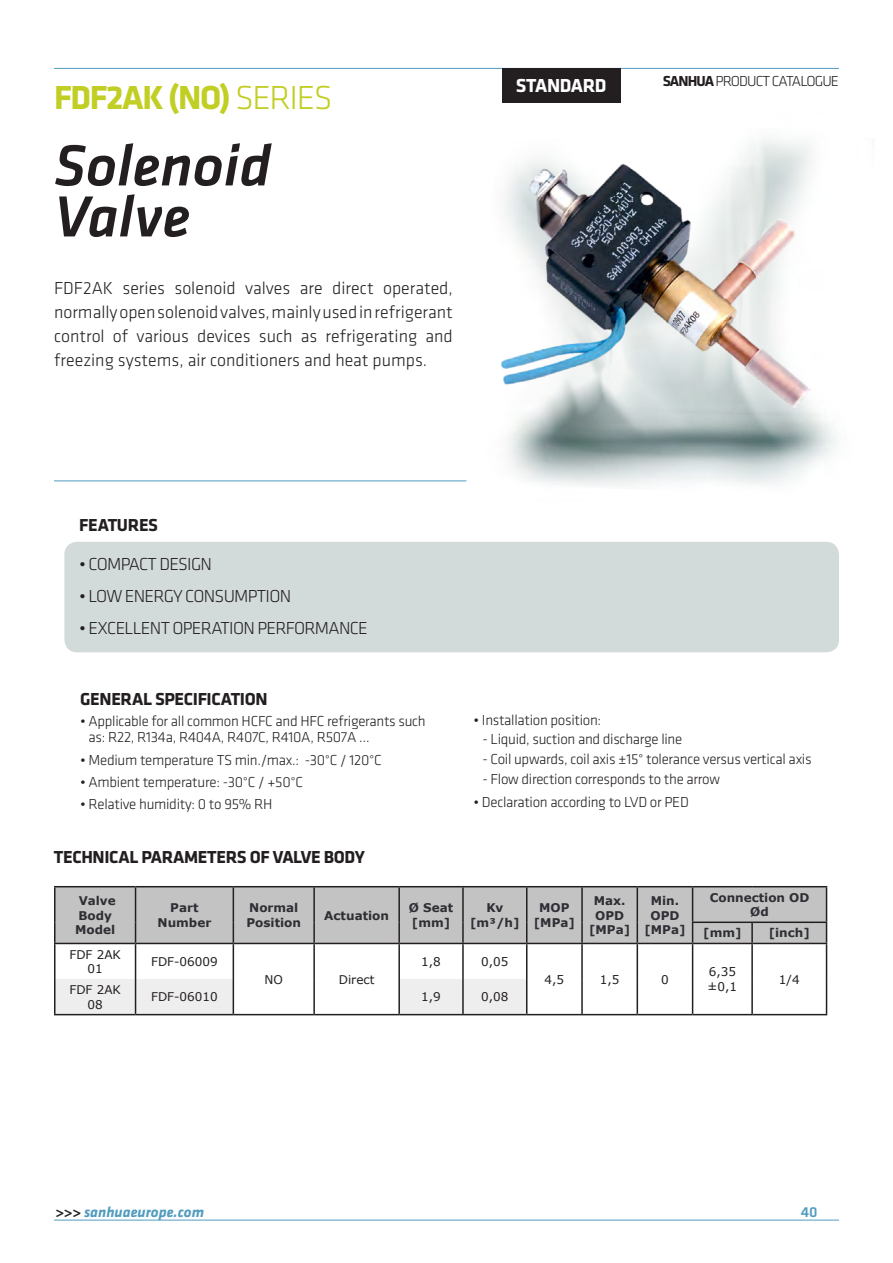
<style>
.page{position:relative;width:893px;height:1263px;background:#fff}
.page>*{position:absolute;margin:0;border:0;box-sizing:border-box;transform-origin:0 0}
.t1{font:italic 500 60px/51px "Klavika";color:#231f20}
.t2{font:700 34.5px "Klavika";letter-spacing:-.04em;color:#c1ce23}
.t3{font:700 19.5px "Klavika";letter-spacing:-.02em;color:#fff}
.t4{font:300 18px/24px "Klavika";letter-spacing:-.04em;color:#231f20;text-align:justify}
.t5{font:700 18px "Klavika";letter-spacing:-.02em;color:#231f20}
.t6{font:300 15px/16.5px "Klavika";letter-spacing:-.02em;color:#231f20}
.t7{font:300 15px "Klavika";letter-spacing:-.06em;color:#231f20}
.t8{font:italic 700 15px "Klavika";color:#529cbe}
.t9{font:500 15px "Klavika";color:#529cbe}
.t10{font:700 12px/14.4px "Verdana";color:#2f2e34}
.sanhua{font:12px/14.4px "Verdana";color:#231f20;text-align:center}
.s1{font-weight:300}
.s2{font-weight:700}
.s3{font-style:normal;color:#231f20}
</style>
<div class="page">
<hr style="left:54px;top:1220px;width:785px;height:1px;background:#529cbe">
<img style="left:455px;top:139px;width:382px;height:347px">
<img style="left:500px;top:164px;width:310px;height:244px">
<hr style="left:54px;top:68px;width:785px;height:1px;background:#529cbe">
<div style="left:502px;top:68px;width:119px;height:35px;background:#231f20"></div>
<hr style="left:54px;top:480px;width:412px;height:1px;background:#529cbe">
<div style="left:64px;top:542px;width:775px;height:110px;background:#d3dbda;border-radius:13px"></div>
<svg style="left:56px;top:944px;width:770px;height:70px"></svg>
<svg style="left:56px;top:979px;width:470px;height:35px"></svg>
<hr style="left:54px;top:887px;width:2px;height:35px;background:#231f20">
<hr style="left:693px;top:886px;width:59px;height:1px;background:#231f20">
<hr style="left:752px;top:886px;width:75px;height:1px;background:#231f20">
<hr style="left:54px;top:922px;width:2px;height:21px;background:#231f20">
<hr style="left:693px;top:943px;width:59px;height:1px;background:#231f20">
<hr style="left:752px;top:943px;width:75px;height:1px;background:#231f20">
<svg style="left:55px;top:887px;width:772px;height:56px;background:#bcbcbc"></svg>
<hr style="left:135px;top:944px;width:1px;height:35px;background:#231f20">
<hr style="left:233px;top:944px;width:1px;height:35px;background:#231f20">
<hr style="left:313px;top:944px;width:2px;height:35px;background:#231f20">
<hr style="left:398px;top:944px;width:2px;height:35px;background:#231f20">
<hr style="left:462px;top:944px;width:2px;height:35px;background:#231f20">
<hr style="left:526px;top:944px;width:1px;height:35px;background:#231f20">
<hr style="left:581px;top:944px;width:2px;height:35px;background:#231f20">
<hr style="left:637px;top:944px;width:1px;height:35px;background:#231f20">
<hr style="left:692px;top:944px;width:1px;height:35px;background:#231f20">
<hr style="left:751px;top:944px;width:2px;height:35px;background:#231f20">
<hr style="left:826px;top:944px;width:1px;height:35px;background:#231f20">
<hr style="left:54px;top:979px;width:2px;height:35px;background:#231f20">
<hr style="left:135px;top:979px;width:1px;height:35px;background:#231f20">
<hr style="left:233px;top:979px;width:1px;height:35px;background:#231f20">
<hr style="left:313px;top:979px;width:2px;height:35px;background:#231f20">
<hr style="left:398px;top:979px;width:2px;height:35px;background:#231f20">
<hr style="left:462px;top:979px;width:2px;height:35px;background:#231f20">
<hr style="left:526px;top:979px;width:1px;height:35px;background:#231f20">
<hr style="left:581px;top:979px;width:2px;height:35px;background:#231f20">
<hr style="left:637px;top:979px;width:1px;height:35px;background:#231f20">
<hr style="left:692px;top:979px;width:1px;height:35px;background:#231f20">
<hr style="left:751px;top:979px;width:2px;height:35px;background:#231f20">
<hr style="left:826px;top:979px;width:1px;height:35px;background:#231f20">
<hr style="left:54px;top:944px;width:2px;height:35px;background:#231f20">
<hr style="left:54px;top:886px;width:82px;height:1px;background:#231f20">
<hr style="left:136px;top:886px;width:97px;height:1px;background:#231f20">
<hr style="left:233px;top:886px;width:81px;height:1px;background:#231f20">
<hr style="left:314px;top:886px;width:85px;height:1px;background:#231f20">
<hr style="left:399px;top:886px;width:64px;height:1px;background:#231f20">
<hr style="left:463px;top:886px;width:64px;height:1px;background:#231f20">
<hr style="left:527px;top:886px;width:55px;height:1px;background:#231f20">
<hr style="left:582px;top:886px;width:55px;height:1px;background:#231f20">
<hr style="left:637px;top:886px;width:56px;height:1px;background:#231f20">
<hr style="left:233px;top:943px;width:81px;height:1px;background:#231f20">
<hr style="left:314px;top:943px;width:85px;height:1px;background:#231f20">
<hr style="left:399px;top:943px;width:64px;height:1px;background:#231f20">
<hr style="left:463px;top:943px;width:64px;height:1px;background:#231f20">
<hr style="left:527px;top:943px;width:55px;height:1px;background:#231f20">
<hr style="left:582px;top:943px;width:55px;height:1px;background:#231f20">
<hr style="left:637px;top:943px;width:56px;height:1px;background:#231f20">
<hr style="left:233px;top:1014px;width:81px;height:1px;background:#231f20">
<hr style="left:314px;top:1014px;width:85px;height:1px;background:#231f20">
<hr style="left:527px;top:1014px;width:55px;height:1px;background:#231f20">
<hr style="left:582px;top:1014px;width:55px;height:1px;background:#231f20">
<hr style="left:637px;top:1014px;width:56px;height:1px;background:#231f20">
<hr style="left:693px;top:1014px;width:59px;height:1px;background:#231f20">
<hr style="left:752px;top:1014px;width:75px;height:1px;background:#231f20">
<hr style="left:54px;top:943px;width:82px;height:1px;background:#231f20">
<hr style="left:136px;top:943px;width:97px;height:1px;background:#231f20">
<hr style="left:54px;top:1014px;width:82px;height:1px;background:#231f20">
<hr style="left:136px;top:1014px;width:97px;height:1px;background:#231f20">
<hr style="left:399px;top:1014px;width:64px;height:1px;background:#231f20">
<hr style="left:463px;top:1014px;width:64px;height:1px;background:#231f20">
<p class="t2" style="left:54px;top:79px;width:280px">FDF2AK (NO) <span class="s1">SERIES</span></p>
<p class="t1" style="left:54px;top:141px;width:219px">Solenoid<br>Valve</p>
<p class="t4" style="left:54px;top:276px;width:400px">FDF2AK series solenoid valves are direct operated, normally open solenoid valves, mainly used in refrigerant control of various devices such as refrigerating and freezing systems, air conditioners and heat pumps.</p>
<p class="t3" style="left:516px;top:74px;width:92px">STANDARD</p>
<p class="t7" style="left:663px;top:73px;width:178px"><span class="s2">SANHUA</span> PRODUCT CATALOGUE</p>
<p class="t5" style="left:79px;top:515px;width:80px">FEATURES</p>
<p class="t4" style="left:79px;top:552px;width:134px">• COMPACT DESIGN</p>
<p class="t4" style="left:79px;top:584px;width:213px">• LOW ENERGY CONSUMPTION</p>
<p class="t4" style="left:79px;top:616px;width:290px">• EXCELLENT OPERATION PERFORMANCE</p>
<p class="t5" style="left:80px;top:689px;width:189px">GENERAL SPECIFICATION</p>
<p class="t6" style="left:89px;top:713px;width:339px;text-indent:-8px">• Applicable for all common HCFC and HFC refrigerants such as: R22, R134a, R404A, R407C, R410A, R507A …</p>
<p class="t6" style="left:80px;top:752px;width:303px">• Medium temperature TS min./max.: -30°C / 120°C</p>
<p class="t6" style="left:80px;top:774px;width:225px">• Ambient temperature: -30°C / +50°C</p>
<p class="t6" style="left:80px;top:796px;width:194px">• Relative humidity: 0 to 95% RH</p>
<p class="t5" style="left:54px;top:847px;width:312px">TECHNICAL PARAMETERS OF VALVE BODY</p>
<p class="t10" style="left:78px;top:893px;width:39px">Valve<br>Body</p>
<p class="t10" style="left:75px;top:922px;width:42px">Model</p>
<p class="t10" style="left:249px;top:900px;width:51px">Normal</p>
<p class="t10" style="left:246px;top:915px;width:56px">Position</p>
<p class="t10" style="left:170px;top:900px;width:30px">Part</p>
<p class="t10" style="left:158px;top:915px;width:55px">Number</p>
<p class="t10" style="left:324px;top:908px;width:66px">Actuation</p>
<p class="t10" style="left:409px;top:900px;width:46px">Ø Seat</p>
<p class="t10" style="left:412px;top:915px;width:40px">[mm]</p>
<p class="t6" style="left:473px;top:712px;width:129px">• Installation position:</p>
<p class="t6" style="left:482px;top:731px;width:201px">- Liquid, suction and discharge line</p>
<p class="t6" style="left:482px;top:750px;width:331px">- Coil upwards, coil axis ±15° tolerance versus vertical axis</p>
<p class="t6" style="left:482px;top:771px;width:239px">- Flow direction corresponds to the arrow</p>
<p class="t6" style="left:473px;top:793px;width:217px">• Declaration according to LVD or PED</p>
<p class="t10" style="left:486px;top:900px;width:19px">Kv</p>
<p class="t10" style="left:470px;top:915px;width:51px">[m³/h]</p>
<p class="t10" style="left:539px;top:900px;width:32px">MOP</p>
<p class="t10" style="left:534px;top:915px;width:43px">[MPa]</p>
<p class="t10" style="left:594px;top:893px;width:33px">Max.<br>OPD</p>
<p class="t10" style="left:589px;top:922px;width:43px">[MPa]</p>
<p class="t10" style="left:650px;top:893px;width:30px">Min.<br>OPD</p>
<p class="t10" style="left:644px;top:922px;width:43px">[MPa]</p>
<p class="t10" style="left:710px;top:890px;width:101px">Connection OD</p>
<p class="t10" style="left:750px;top:904px;width:20px">Ød</p>
<p class="t10" style="left:703px;top:925px;width:40px">[mm]</p>
<p class="t10" style="left:769px;top:925px;width:43px">[inch]</p>
<p class="sanhua" style="left:69px;top:947px;width:53px">FDF 2AK<br>01</p>
<p class="sanhua" style="left:151px;top:954px;width:68px">FDF-06009</p>
<p class="sanhua" style="left:421px;top:954px;width:21px">1,8</p>
<p class="sanhua" style="left:481px;top:954px;width:29px">0,05</p>
<p class="sanhua" style="left:265px;top:972px;width:20px">NO</p>
<p class="sanhua" style="left:339px;top:972px;width:37px">Direct</p>
<p class="sanhua" style="left:69px;top:982px;width:53px">FDF 2AK<br>08</p>
<p class="sanhua" style="left:151px;top:989px;width:68px">FDF-06010</p>
<p class="sanhua" style="left:421px;top:989px;width:21px">1,9</p>
<p class="sanhua" style="left:481px;top:989px;width:29px">0,08</p>
<p class="sanhua" style="left:545px;top:972px;width:21px">4,5</p>
<p class="sanhua" style="left:600px;top:972px;width:21px">1,5</p>
<p class="sanhua" style="left:661px;top:972px;width:9px">0</p>
<p class="sanhua" style="left:708px;top:964px;width:31px;text-align:left">6,35 ±0,1</p>
<p class="sanhua" style="left:779px;top:972px;width:22px">1/4</p>
<p class="t8" style="left:55px;top:1204px;width:150px"><span class="s3">&gt;&gt;&gt;</span> sanhuaeurope.com</p>
<p class="t9" style="left:801px;top:1204px;width:18px">40</p>
</div>
